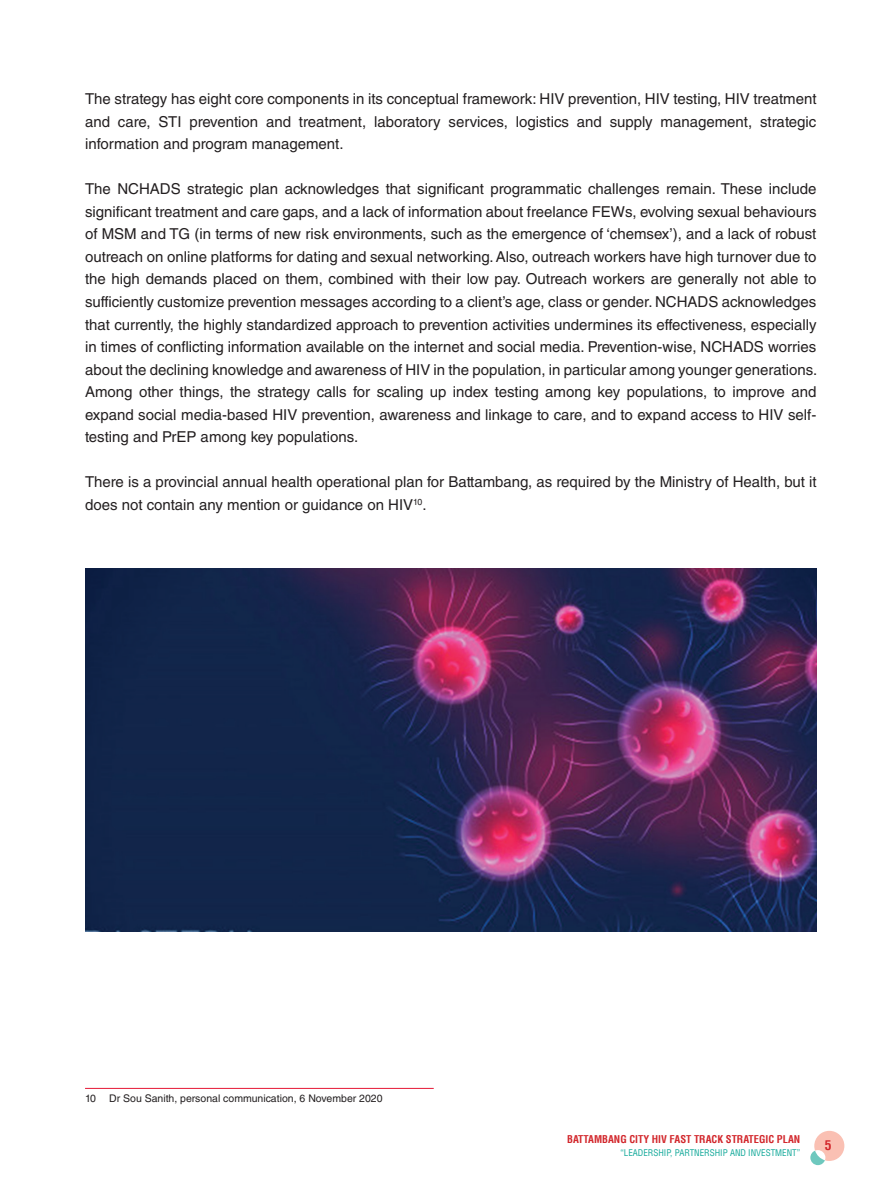
<style>
.page{position:relative;width:893px;height:1187px;background:#fff}
.page>*{position:absolute;margin:0;border:0;box-sizing:border-box;transform-origin:0 0}
.Body{font:15px/22.5px "Helvetica LT Std";color:#231f20;text-align:justify}
.t1{font:700 condensed 13.5px "Helvetica LT";color:#d2262b}
.Footnote{font:10.5px "Helvetica LT Std";color:#231f20}
.t2{font:700 condensed 10.5px "Helvetica LT";color:#d2262b}
.t3{font:condensed 9px "Helvetica LT";color:#13a99a}
</style>
<div class="page">
<svg style="left:810px;top:1130px;width:34px;height:34px"></svg>
<hr style="left:85px;top:1087px;width:349px;height:1px;background:#e51836">
<img style="left:85px;top:568px;width:731px;height:363px">
<p class="Body" style="left:85px;top:88px;width:733px">The strategy has eight core components in its conceptual framework: HIV prevention, HIV testing, HIV treatment and care, STI prevention and treatment, laboratory services, logistics and supply management, strategic information and program management.</p>
<p class="Body" style="left:85px;top:178px;width:734px">The NCHADS strategic plan acknowledges that significant programmatic challenges remain. These include significant treatment and care gaps, and a lack of information about freelance FEWs, evolving sexual behaviours of MSM and TG (in terms of new risk environments, such as the emergence of ‘chemsex’), and a lack of robust outreach on online platforms for dating and sexual networking. Also, outreach workers have high turnover due to the high demands placed on them, combined with their low pay. Outreach workers are generally not able to sufficiently customize prevention messages according to a client’s age, class or gender. NCHADS acknowledges that currently, the highly standardized approach to prevention activities undermines its effectiveness, especially in times of conflicting information available on the internet and social media. Prevention-wise, NCHADS worries about the declining knowledge and awareness of HIV in the population, in particular among younger generations.<br>Among other things, the strategy calls for scaling up index testing among key populations, to improve and expand social media-based HIV prevention, awareness and linkage to care, and to expand access to HIV self&shy;testing and PrEP among key populations.</p>
<p class="Body" style="left:85px;top:470px;width:733px">There is a provincial annual health operational plan for Battambang, as required by the Ministry of Health, but it does not contain any mention or guidance on HIV<sup>10</sup>.</p>
<p class="Footnote" style="left:85px;top:1091px;width:299px">10 Dr Sou Sanith, personal communication, 6 November 2020</p>
<p class="t2" style="left:567px;top:1132px;width:235px">BATTAMBANG CITY HIV FAST TRACK STRATEGIC PLAN</p>
<p class="t3" style="left:620px;top:1147px;width:181px">“LEADERSHIP, PARTNERSHIP AND INVESTMENT”</p>
<p class="t1" style="left:825px;top:1136px;width:8px">5</p>
</div>
